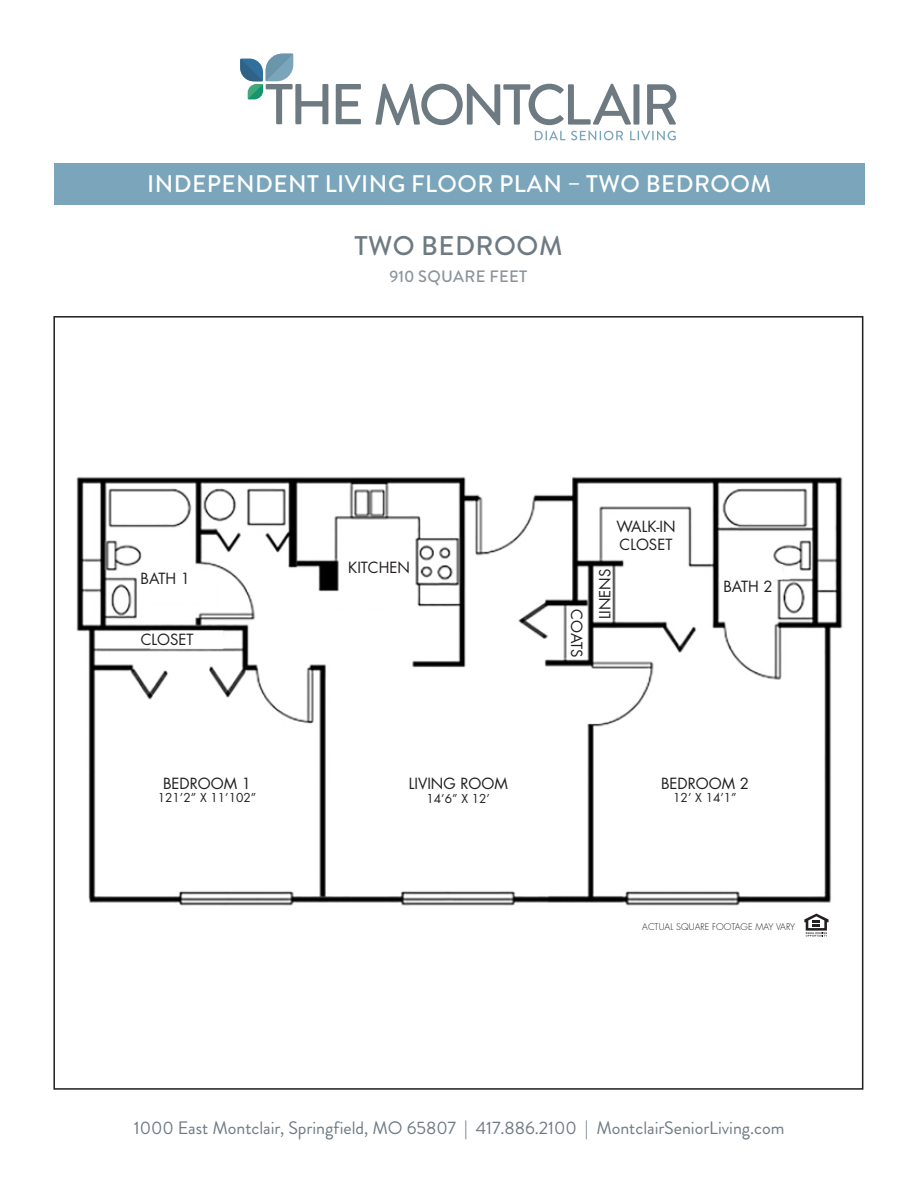
<style>
.page{position:relative;width:918px;height:1188px;background:#fff}
.page>*{position:absolute;margin:0;border:0;box-sizing:border-box;transform-origin:0 0}
.t1{font:500 27px "Brandon Grotesque";letter-spacing:.02em;color:#6e7a82}
.t2{font:500 24px "Brandon Grotesque";letter-spacing:.02em;color:#fff}
.t3{font:18px "Brandon Grotesque";color:#6e7a82}
.t4{font:500 16.5px "Brandon Grotesque";letter-spacing:.02em;color:#8b959b}
.t5{font:15px/18px "Futura";color:#231f20}
.t6{font:12px "Futura";color:#231f20}
.t7{font:300 9px "Futura";color:#231f20}
</style>
<div class="page">
<img style="left:76px;top:477px;width:767px;height:437px">
<div style="left:54px;top:164px;width:810px;height:41px;background:#7aa5bb"></div>
<svg style="left:804px;top:914px;width:25px;height:23px"></svg>
<svg style="left:240px;top:54px;width:88px;height:70px"></svg>
<svg style="left:336px;top:84px;width:25px;height:40px"></svg>
<div style="left:633px;top:84px;width:6px;height:41px;background:#6e7a82"></div>
<svg style="left:647px;top:84px;width:29px;height:41px"></svg>
<svg style="left:375px;top:84px;width:256px;height:41px"></svg>
<svg style="left:535px;top:131px;width:30px;height:9px"></svg>
<svg style="left:571px;top:131px;width:52px;height:9px"></svg>
<svg style="left:630px;top:131px;width:46px;height:9px"></svg>
<h2 class="t2" style="left:147px;top:167px;width:626px">INDEPENDENT LIVING FLOOR PLAN – TWO BEDROOM</h2>
<h1 class="t1" style="left:354px;top:227px;width:210px">TWO BEDROOM</h1>
<p class="t4" style="left:390px;top:265px;width:139px">910 SQUARE FEET</p>
<p class="t5" style="left:141px;top:569px;width:51px">BATH 1</p>
<p class="t5" style="left:141px;top:630px;width:54px">CLOSET</p>
<p class="t5" style="left:163px;top:774px;width:89px">BEDROOM 1</p>
<p class="t6" style="left:158px;top:789px;width:100px">121’2” X 11’102”</p>
<p class="t5" style="left:348px;top:558px;width:63px">KITCHEN</p>
<p class="t5" style="left:409px;top:775px;width:101px">LIVING ROOM</p>
<p class="t6" style="left:427px;top:790px;width:65px">14’6” X 12’</p>
<p class="t5" style="left:586px;top:609px;width:50px;rotate:90deg">COATS</p>
<p class="t5" style="left:616px;top:518px;width:61px">WALK-IN<br>CLOSET</p>
<p class="t5" style="left:596px;top:619px;width:52px;rotate:-90deg">LINENS</p>
<p class="t5" style="left:723px;top:577px;width:51px">BATH 2</p>
<p class="t5" style="left:661px;top:774px;width:89px">BEDROOM 2</p>
<p class="t6" style="left:673px;top:789px;width:65px">12’ X 14’1”</p>
<p class="t7" style="left:642px;top:921px;width:155px">ACTUAL SQUARE FOOTAGE MAY VARY</p>
<p class="t3" style="left:134px;top:1116px;width:652px">1000 East Montclair, Springfield, MO 65807 | 417.886.2100 | MontclairSeniorLiving.com</p>
</div>
